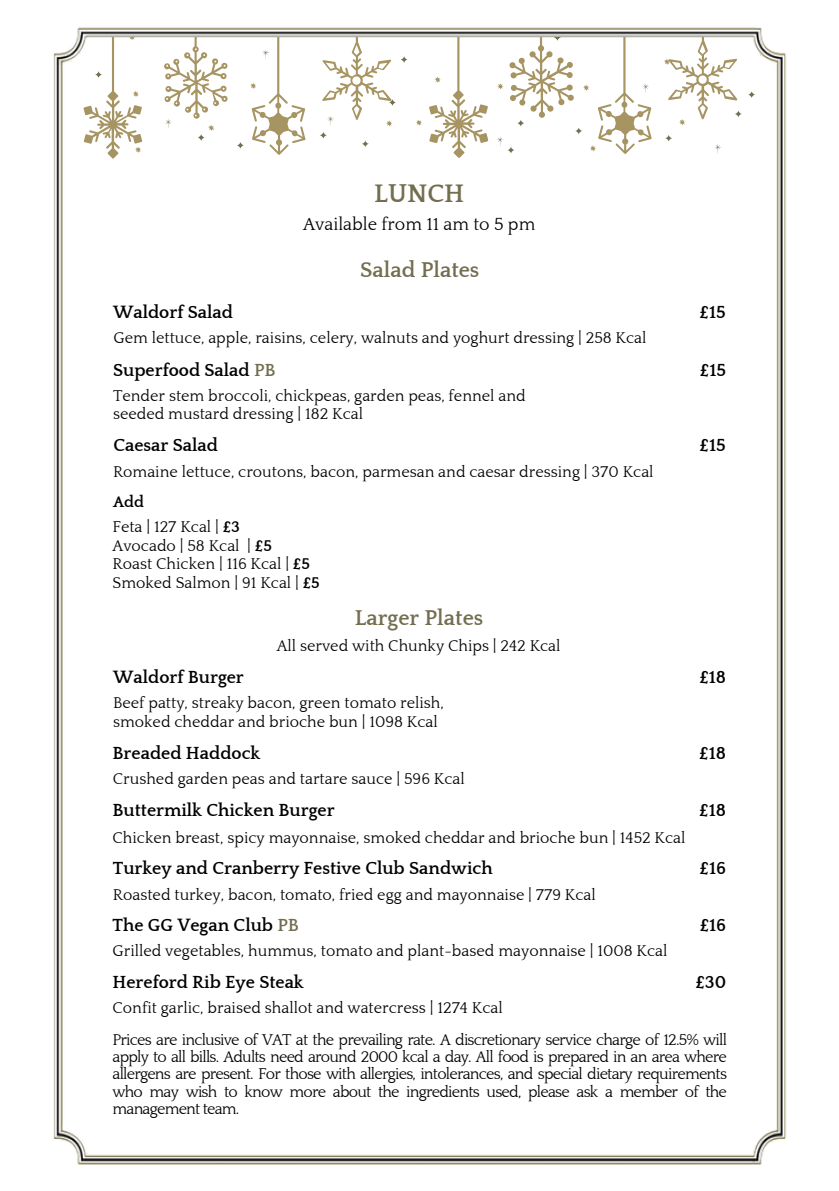
<style>
.page{position:relative;width:839px;height:1191px;background:#fff}
.page>*{position:absolute;margin:0;border:0;box-sizing:border-box;transform-origin:0 0}
.t1{font:700 26px "Quattrocento";color:#736e50}
.t2{font:700 22px "Quattrocento";color:#736e50}
.t3{font:700 18px "Quattrocento";color:#000}
.t4{font:18px "Quattrocento";color:#000}
.t5{font:16px/17.4px "Quattrocento";color:#000}
.t6{font:700 16px "Quattrocento";color:#000}
.s1{color:#736e50}
.s2{font-weight:700}
</style>
<div class="page">
<img style="left:53px;top:27px;width:734px;height:1138px">
<svg style="left:724px;top:38px;width:30px;height:115px"></svg>
<svg style="left:724px;top:38px;width:13px;height:82px"></svg>
<svg style="left:83px;top:38px;width:641px;height:121px"></svg>
<p class="t1" style="left:374px;top:180px;width:92px">LUNCH</p>
<p class="t4" style="left:303px;top:215px;width:234px">Available from 11 am to 5 pm</p>
<p class="t2" style="left:360px;top:258px;width:121px">Salad Plates</p>
<p class="t3" style="left:113px;top:303px;width:121px">Waldorf Salad</p>
<p class="t5" style="left:113px;top:330px;width:534px">Gem lettuce, apple, raisins, celery, walnuts and yoghurt dressing | 258 Kcal</p>
<p class="t3" style="left:113px;top:360px;width:164px">Superfood Salad <span class="s1">PB</span></p>
<p class="t5" style="left:113px;top:387px;width:414px;line-height:18.6px">Tender stem broccoli, chickpeas, garden peas, fennel and seeded mustard dressing | 182 Kcal</p>
<p class="t3" style="left:113px;top:436px;width:106px">Caesar Salad</p>
<p class="t5" style="left:113px;top:463px;width:542px">Romaine lettuce, croutons, bacon, parmesan and caesar dressing | 370 Kcal</p>
<p class="t6" style="left:113px;top:494px;width:33px">Add</p>
<p class="t5" style="left:112px;top:518px;width:129px">Feta | 127 Kcal | <span class="s2">£3</span></p>
<p class="t5" style="left:112px;top:537px;width:161px">Avocado | 58 Kcal | <span class="s2">£5</span></p>
<p class="t5" style="left:112px;top:556px;width:199px">Roast Chicken | 116 Kcal | <span class="s2">£5</span></p>
<p class="t5" style="left:112px;top:574px;width:209px">Smoked Salmon | 91 Kcal | <span class="s2">£5</span></p>
<p class="t3" style="left:113px;top:668px;width:132px">Waldorf Burger</p>
<p class="t2" style="left:355px;top:606px;width:130px">Larger Plates</p>
<p class="t5" style="left:277px;top:638px;width:285px">All served with Chunky Chips | 242 Kcal</p>
<p class="t5" style="left:113px;top:695px;width:332px">Beef patty, streaky bacon, green tomato relish,</p>
<p class="t5" style="left:113px;top:713px;width:326px">smoked cheddar and brioche bun | 1098 Kcal</p>
<p class="t3" style="left:112px;top:743px;width:149px">Breaded Haddock</p>
<p class="t5" style="left:113px;top:771px;width:353px">Crushed garden peas and tartare sauce | 596 Kcal</p>
<p class="t3" style="left:112px;top:801px;width:224px">Buttermilk Chicken Burger</p>
<p class="t5" style="left:112px;top:829px;width:574px">Chicken breast, spicy mayonnaise, smoked cheddar and brioche bun | 1452 Kcal</p>
<p class="t3" style="left:113px;top:859px;width:381px">Turkey and Cranberry Festive Club Sandwich</p>
<p class="t5" style="left:113px;top:886px;width:484px">Roasted turkey, bacon, tomato, fried egg and mayonnaise | 779 Kcal</p>
<p class="t3" style="left:112px;top:916px;width:188px">The GG Vegan Club <span class="s1">PB</span></p>
<p class="t5" style="left:112px;top:943px;width:556px">Grilled vegetables, hummus, tomato and plant-based mayonnaise | 1008 Kcal</p>
<p class="t3" style="left:112px;top:973px;width:193px">Hereford Rib Eye Steak</p>
<p class="t5" style="left:112px;top:1000px;width:391px">Confit garlic, braised shallot and watercress | 1274 Kcal</p>
<p class="t3" style="left:699px;top:303px;width:28px">£15</p>
<p class="t3" style="left:700px;top:361px;width:28px">£15</p>
<p class="t3" style="left:699px;top:436px;width:28px">£15</p>
<p class="t3" style="left:699px;top:668px;width:28px">£18</p>
<p class="t3" style="left:699px;top:744px;width:28px">£18</p>
<p class="t3" style="left:699px;top:801px;width:28px">£18</p>
<p class="t3" style="left:699px;top:859px;width:28px">£16</p>
<p class="t3" style="left:699px;top:916px;width:28px">£16</p>
<p class="t3" style="left:695px;top:973px;width:32px">£30</p>
<p class="t5" style="left:112px;top:1031px;width:616px;text-align:justify">Prices are inclusive of VAT at the prevailing rate. A discretionary service charge of 12.5% will apply to all bills. Adults need around 2000 kcal a day. All food is prepared in an area where allergens are present. For those with allergies, intolerances, and special dietary requirements who may wish to know more about the ingredients used, please ask a member of the management team.</p>
</div>
